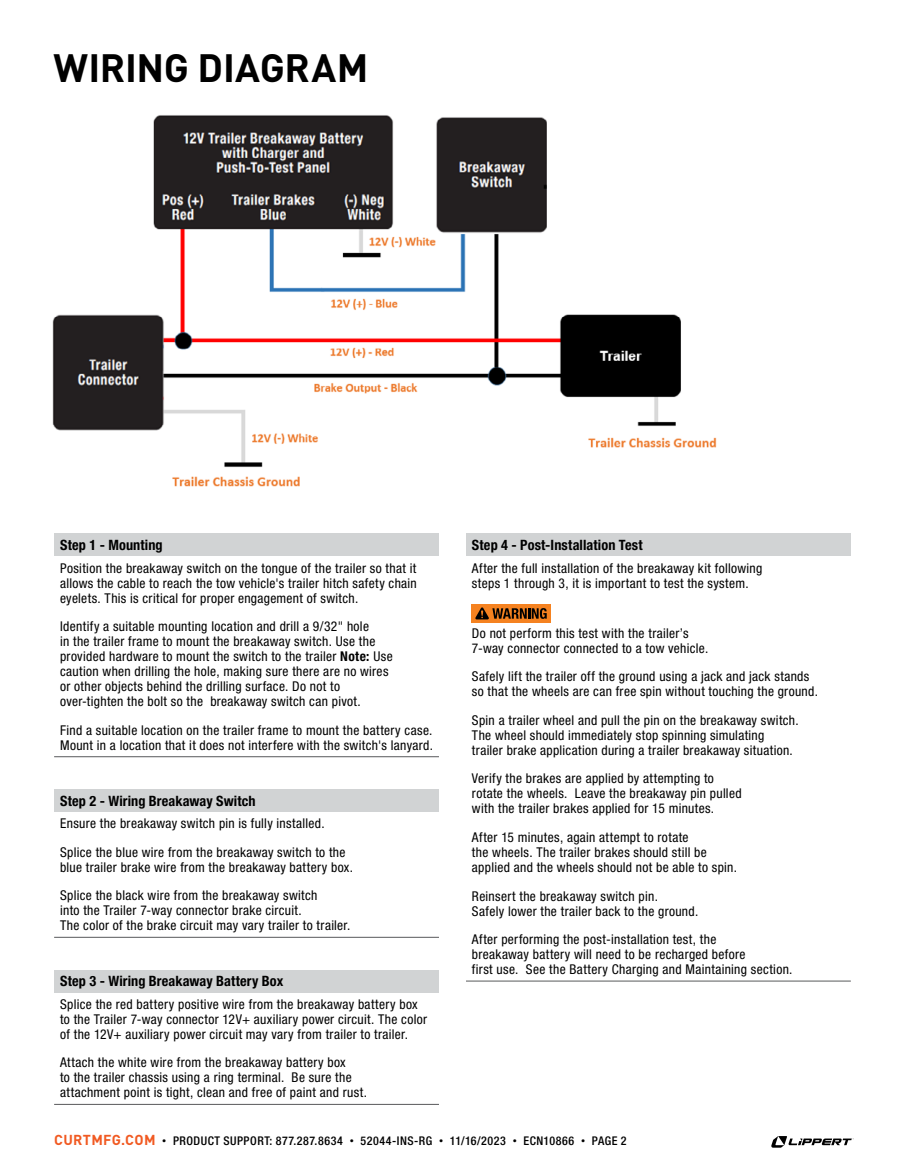
<style>
.page{position:relative;width:905px;height:1175px;background:#fff}
.page>*{position:absolute;margin:0;border:0;box-sizing:border-box;transform-origin:0 0}
.t1{font:700 39px "DINOT";letter-spacing:-.01em;color:#000}
.t2{font:700 condensed 14.25px "Helvetica Neue LT Std";letter-spacing:.01em;color:#000}
.t3{font:condensed 13.5px/15px "Helvetica Neue LT Std";letter-spacing:.025em;color:#000}
.t4{font:500 condensed 12px "Helvetica Neue LT Std";letter-spacing:.04em;color:#000}
.s1{font-weight:700}
.s2{font-family:"DINOT";font-weight:700;font-stretch:normal;font-size:14.25px;color:#f15a22}
.s3{font-family:"DINOT";font-weight:400;font-stretch:normal;font-size:9px}
</style>
<div class="page">
<svg style="left:771px;top:1136px;width:82px;height:11px"></svg>
<img style="left:52px;top:115px;width:665px;height:372px">
<div style="left:54px;top:789px;width:385px;height:22px;background:#d1d3d4"></div>
<hr style="left:54px;top:937px;width:385px;height:1px;background:#58595b">
<div style="left:54px;top:534px;width:385px;height:22px;background:#d1d3d4"></div>
<hr style="left:54px;top:756px;width:385px;height:1px;background:#58595b">
<div style="left:54px;top:970px;width:385px;height:22px;background:#d1d3d4"></div>
<hr style="left:54px;top:1104px;width:385px;height:1px;background:#58595b">
<div style="left:466px;top:534px;width:384px;height:22px;background:#d1d3d4"></div>
<hr style="left:466px;top:980px;width:384px;height:1px;background:#58595b">
<div style="left:472px;top:604px;width:79px;height:19px;background:#f58220"></div>
<svg style="left:475px;top:607px;width:71px;height:12px"></svg>
<h1 class="t1" style="left:53px;top:37px;width:316px">WIRING DIAGRAM</h1>
<p class="t2" style="left:60px;top:536px;width:104px">Step 1 - Mounting</p>
<p class="t3" style="left:60px;top:560px;width:358px;text-align:justify">Position the breakaway switch on the tongue of the trailer so that it allows the cable to reach the tow vehicle's trailer hitch safety chain eyelets. This is critical for proper engagement of switch.</p>
<p class="t3" style="left:60px;top:619px;width:334px">Identify a suitable mounting location and drill a 9/32" hole<br>in the trailer frame to mount the breakaway switch. Use the provided hardware to mount the switch to the trailer <span class="s1">Note:</span> Use caution when drilling the hole, making sure there are no wires or other objects behind the drilling surface. Do not to over-tighten the bolt so the breakaway switch can pivot.</p>
<p class="t3" style="left:60px;top:722px;width:374px">Find a suitable location on the trailer frame to mount the battery case.<br>Mount in a location that it does not interfere with the switch's lanyard.</p>
<p class="t2" style="left:60px;top:792px;width:197px">Step 2 - Wiring Breakaway Switch</p>
<p class="t3" style="left:60px;top:809px;width:287px;line-height:28.5px">Ensure the breakaway switch pin is fully installed.<br>Splice the blue wire from the breakaway switch to the</p>
<p class="t3" style="left:60px;top:852px;width:294px;line-height:28.5px">blue trailer brake wire from the breakaway battery box.<br>Splice the black wire from the breakaway switch</p>
<p class="t3" style="left:60px;top:903px;width:292px">into the Trailer 7-way connector brake circuit.<br>The color of the brake circuit may vary trailer to trailer.</p>
<p class="t2" style="left:60px;top:972px;width:225px">Step 3 - Wiring Breakaway Battery Box</p>
<p class="t3" style="left:60px;top:996px;width:368px">Splice the red battery positive wire from the breakaway battery box to the Trailer 7-way connector 12V+ auxiliary power circuit. The color of the 12V+ auxiliary power circuit may vary from trailer to trailer.</p>
<p class="t3" style="left:60px;top:1055px;width:308px">Attach the white wire from the breakaway battery box<br>to the trailer chassis using a ring terminal. Be sure the attachment point is tight, clean and free of paint and rust.</p>
<p class="t2" style="left:472px;top:536px;width:172px">Step 4 - Post-Installation Test</p>
<p class="t3" style="left:472px;top:560px;width:292px">After the full installation of the breakaway kit following steps 1 through 3, it is important to test the system.</p>
<p class="t3" style="left:472px;top:625px;width:238px">Do not perform this test with the trailer’s<br>7-way connector connected to a tow vehicle.</p>
<p class="t3" style="left:472px;top:669px;width:347px">Safely lift the trailer off the ground using a jack and jack stands so that the wheels are can free spin without touching the ground.</p>
<p class="t3" style="left:472px;top:712px;width:328px">Spin a trailer wheel and pull the pin on the breakaway switch.<br>The wheel should immediately stop spinning simulating trailer brake application during a trailer breakaway situation.</p>
<p class="t3" style="left:472px;top:771px;width:271px">Verify the brakes are applied by attempting to rotate the wheels. Leave the breakaway pin pulled with the trailer brakes applied for 15 minutes.</p>
<p class="t3" style="left:472px;top:829px;width:267px">After 15 minutes, again attempt to rotate<br>the wheels. The trailer brakes should still be applied and the wheels should not be able to spin.</p>
<p class="t3" style="left:472px;top:888px;width:228px">Reinsert the breakaway switch pin.<br>Safely lower the trailer back to the ground.</p>
<p class="t3" style="left:472px;top:931px;width:322px">After performing the post-installation test, the<br>breakaway battery will need to be recharged before<br>first use. See the Battery Charging and Maintaining section.</p>
<p class="t4" style="left:54px;top:1133px;width:574px"><span class="s2">CURTMFG.COM</span> <span class="s3">•</span> PRODUCT SUPPORT: 877.287.8634 <span class="s3">•</span> 52044-INS-RG <span class="s3">•</span> 11/16/2023 <span class="s3">•</span> ECN10866 <span class="s3">•</span> PAGE 2</p>
</div>
